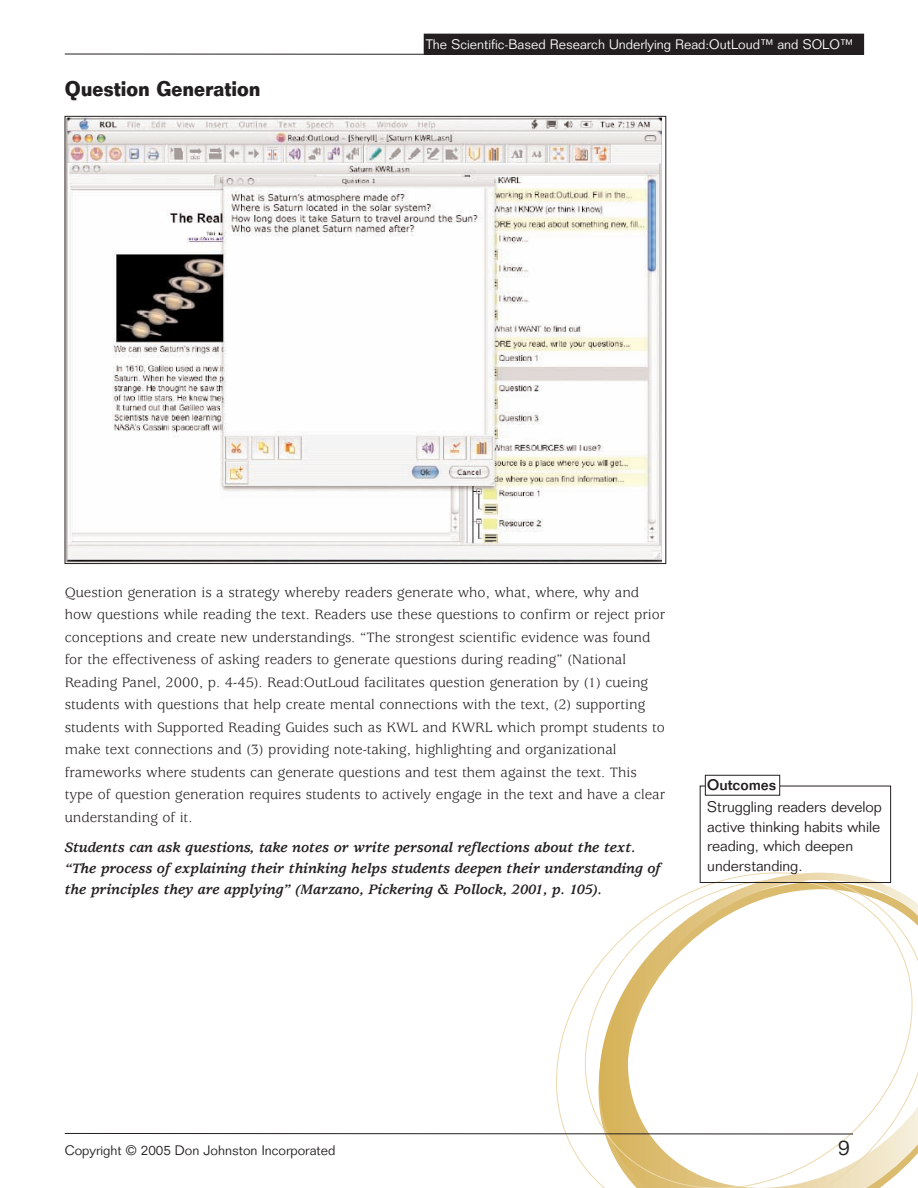
<style>
.page{position:relative;width:918px;height:1188px;background:#fff}
.page>*{position:absolute;margin:0;border:0;box-sizing:border-box;transform-origin:0 0}
.t1{font:300 21px "Folio";color:#231f20}
.t2{font:700 20.7px "Folio";color:#231f20;scale:.87 1}
.t3{font:15px/22.5px "Usherwood";color:#231f20}
.t4{font:italic 700 15px/21px "Usherwood";color:#231f20}
.t5{font:300 15px/19.5px "Folio";color:#231f20}
.t6{font:500 15px "Folio";color:#231f20}
.t7{font:300 13.5px "Folio";color:#fff}
.t8{font:300 13.5px "Folio";color:#231f20}
</style>
<div class="page">
<svg style="left:556px;top:872px;width:362px;height:316px"></svg>
<svg style="left:64px;top:1133px;width:790px;height:2px;background:#8f8c8a"></svg>
<hr style="left:65px;top:54px;width:391px;height:1px;background:#231f20">
<div style="left:424px;top:34px;width:440px;height:20px;background:#231f20"></div>
<div style="left:424px;top:34px;width:440px;height:21px;border:1px solid #231f20"></div>
<div style="left:700px;top:786px;width:191px;height:97px;border:1px solid #231f20"></div>
<div style="left:705px;top:775px;width:75px;height:20px;background:#fff"></div>
<div style="left:705px;top:775px;width:75px;height:21px;border:1px solid #231f20"></div>
<img style="left:67px;top:118px;width:594px;height:444px">
<h2 class="t2" style="left:65px;top:81px;width:226px">Question Generation</h2>
<p class="t7" style="left:426px;top:39px;width:429px">The Scientific-Based Research Underlying Read:OutLoud™ and SOLO™</p>
<p class="t3" style="left:65px;top:582px;width:602px">Question generation is a strategy whereby readers generate who, what, where, why and how questions while reading the text. Readers use these questions to confirm or reject prior conceptions and create new understandings. “The strongest scientific evidence was found for the effectiveness of asking readers to generate questions during reading” (National Reading Panel, 2000, p. 4-45). Read:OutLoud facilitates question generation by (1) cueing students with questions that help create mental connections with the text, (2) supporting students with Supported Reading Guides such as KWL and KWRL which prompt students to make text connections and (3) providing note-taking, highlighting and organizational frameworks where students can generate questions and test them against the text. This type of question generation requires students to actively engage in the text and have a clear understanding of it.</p>
<p class="t4" style="left:65px;top:838px;width:598px">Students can ask questions, take notes or write personal reflections about the text. “The process of explaining their thinking helps students deepen their understanding of the principles they are applying” (Marzano, Pickering &amp; Pollock, 2001, p. 105).</p>
<p class="t6" style="left:707px;top:779px;width:71px">Outcomes</p>
<p class="t5" style="left:707px;top:799px;width:176px">Struggling readers develop active thinking habits while reading, which deepen understanding.</p>
<p class="t8" style="left:65px;top:1145px;width:272px">Copyright © 2005 Don Johnston Incorporated</p>
<h1 class="t1" style="left:838px;top:1140px;width:13px">9</h1>
</div>
